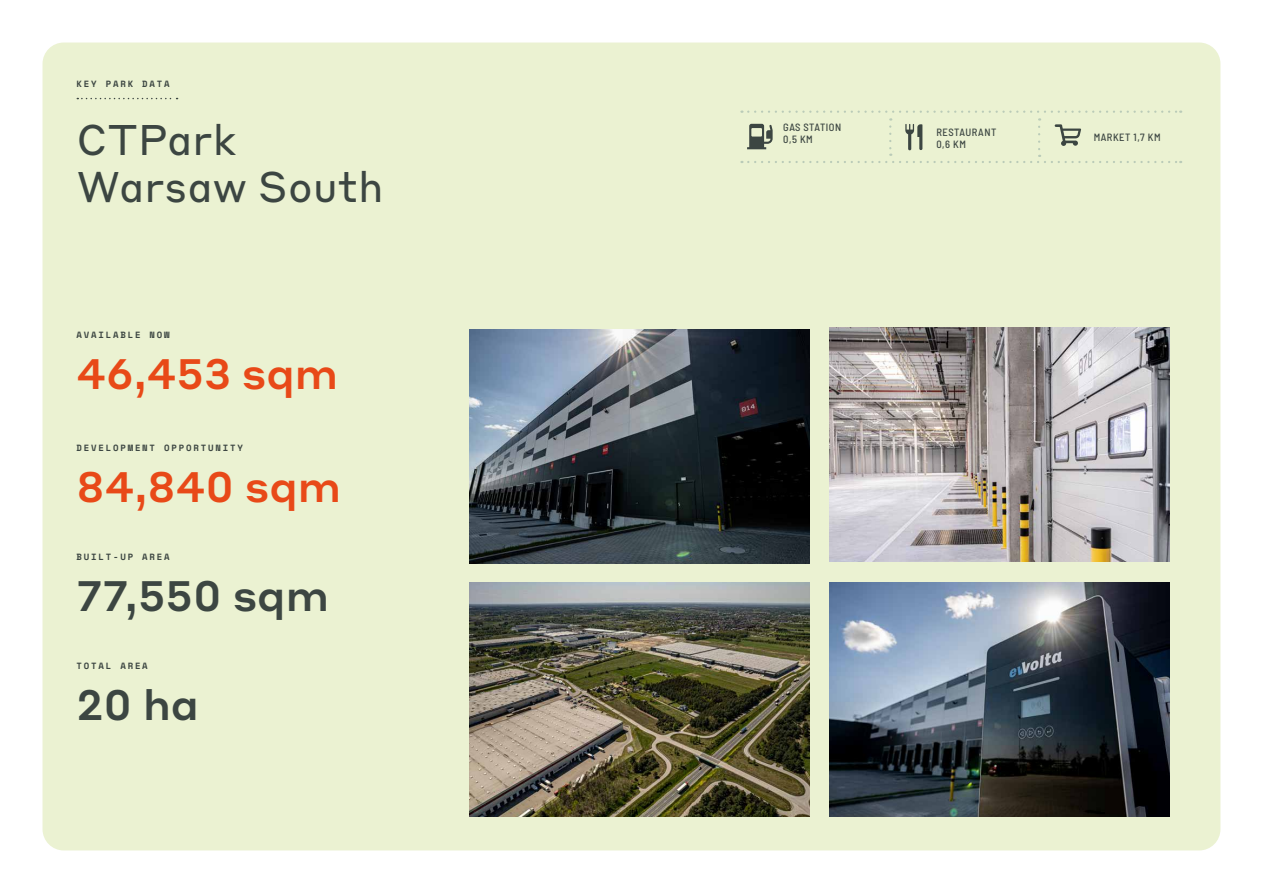
<style>
.page{position:relative;width:1263px;height:893px;background:#fff}
.page>*{position:absolute;margin:0;border:0;box-sizing:border-box;transform-origin:0 0}
.t1{font:42.3px/47px "Styrene B";color:#3c4642}
.t2{font:500 42px "Styrene A";color:#e84918}
.t3{font:500 42px "Styrene A";color:#3c4642}
.t4{font:500 semi-condensed 10.5px/11.2px "Barlow";letter-spacing:.05em;color:#3c4642}
.t5{font:700 9px "Space Mono";letter-spacing:.2em;color:#3c4642}
</style>
<div class="page">
<div style="left:43px;top:43px;width:1177px;height:807px;background:#ebf2d2;border-radius:21px"></div>
<svg style="left:77px;top:98px;width:101px;height:1px"></svg>
<img style="left:830px;top:327px;width:340px;height:234px">
<img style="left:830px;top:583px;width:340px;height:233px">
<img style="left:469px;top:330px;width:340px;height:233px">
<img style="left:469px;top:583px;width:340px;height:233px">
<svg style="left:741px;top:111px;width:440px;height:52px"></svg>
<p class="t5" style="left:77px;top:77px;width:95px">KEY PARK DATA</p>
<h1 class="t1" style="left:77px;top:113px;width:309px">CTPark<br>Warsaw South</h1>
<p class="t5" style="left:77px;top:327px;width:95px">AVAILABLE NOW</p>
<h2 class="t2" style="left:77px;top:338px;width:263px">46,453 sqm</h2>
<p class="t5" style="left:77px;top:441px;width:168px">DEVELOPMENT OPPORTUNITY</p>
<h2 class="t2" style="left:77px;top:451px;width:266px">84,840 sqm</h2>
<p class="t5" style="left:77px;top:550px;width:95px">BUILT-UP AREA</p>
<h2 class="t3" style="left:77px;top:560px;width:254px">77,550 sqm</h2>
<p class="t5" style="left:77px;top:659px;width:73px">TOTAL AREA</p>
<h2 class="t3" style="left:77px;top:670px;width:124px">20 ha</h2>
<p class="t4" style="left:783px;top:121px;width:60px">GAS STATION<br>0,5 KM</p>
<p class="t4" style="left:936px;top:126px;width:62px">RESTAURANT<br>0,6 KM</p>
<p class="t4" style="left:1094px;top:131px;width:68px">MARKET 1,7 KM</p>
</div>
